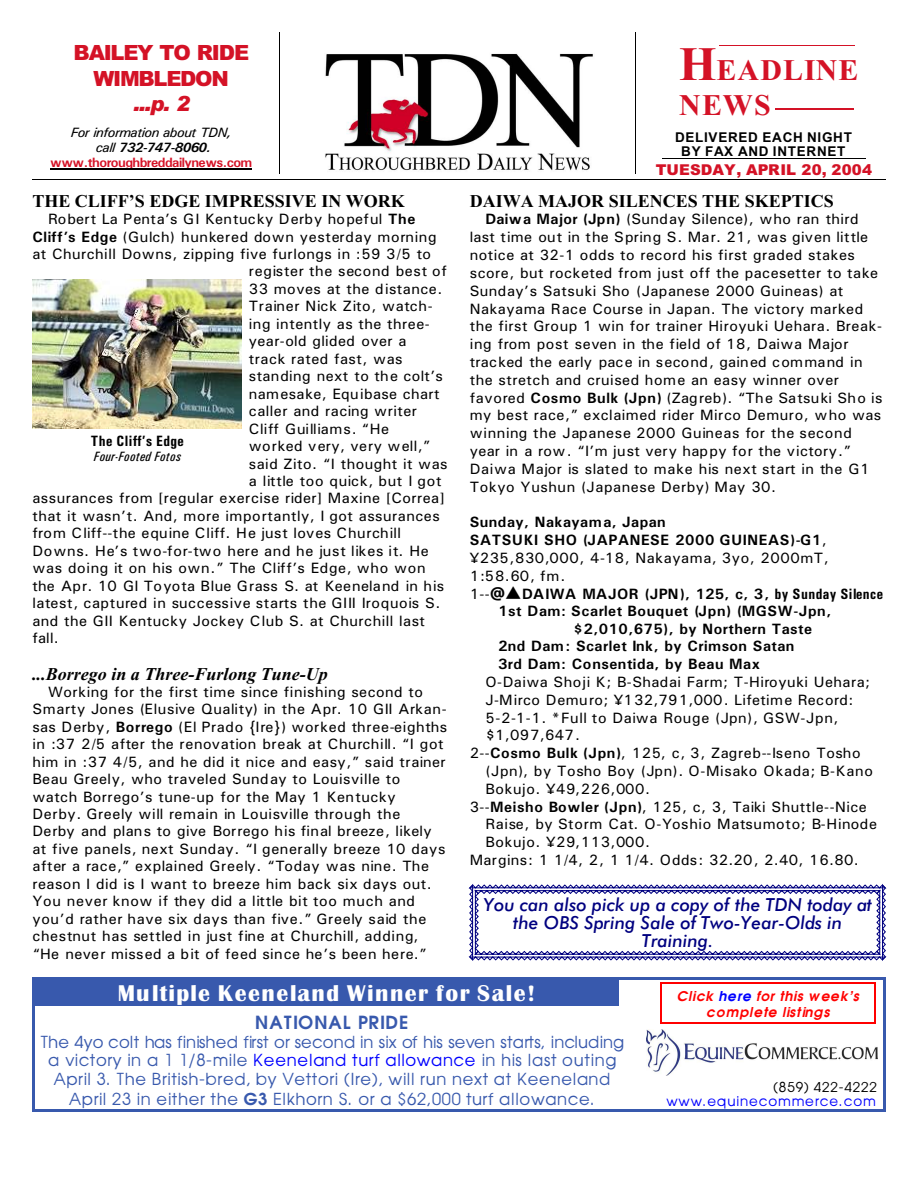
<style>
.page{position:relative;width:918px;height:1188px;background:#fff}
.page>*{position:absolute;margin:0;border:0;box-sizing:border-box;transform-origin:0 0}
.t1{font:700 30px/34.5px "Times New Roman";letter-spacing:.035em;color:#d41226}
.t2{font:22.35px "Scotsdale";letter-spacing:.07em;color:#fff}
.t3{font:900 21px/25.2px "Arial";letter-spacing:-.06em;color:#d41226;text-align:center}
.t4{font:italic 900 21px "Arial";color:#d41226}
.t5{font:italic 18px/18.3px "Futura Md BT";color:#000080;text-align:center}
.t6{font:700 18px "Times New Roman";color:#000}
.t7{font:italic 700 18px "Times New Roman";color:#000}
.t8{font:700 18px "Advance";letter-spacing:.06em;color:#3859ad}
.t9{font:16.5px/19.2px "Advance";letter-spacing:.035em;color:#3859ad;text-align:center}
.t10{font:15px/17.4px "Univers";letter-spacing:.03em;color:#000}
.t11{font:700 15px "Univers";letter-spacing:.03em;color:#000}
.t12{font:15px "Univers";letter-spacing:.01em;color:#000}
.t13{font:15px "Univers";letter-spacing:.055em;color:#000}
.t14{font:900 15px "Arial";letter-spacing:.005em;color:#d41226}
.t15{font:700 15px "Univers Condensed";letter-spacing:.03em;color:#000}
.t16{font:700 13.5px/15px "Univers";letter-spacing:-.04em;color:#d41226;text-align:center}
.t17{font:italic 700 13.5px/15.6px "Advance";letter-spacing:.06em;color:#f00;text-align:center}
.t18{font:700 13.5px/13.8px "Arial";letter-spacing:.055em;color:#000;text-align:center}
.t19{font:13.5px "Advance";letter-spacing:.065em;color:#00f}
.t20{font:italic 13.5px "Univers Condensed";letter-spacing:.02em;color:#000}
.t21{font:13.5px "Advance";letter-spacing:.065em;color:#000}
.s1{font-size:48px}
.s2{font-weight:400;font-style:italic;color:#000}
.s3{font-style:italic;color:#000}
.s4{font-weight:700}
.s5{font-weight:400}
.s6{font-family:"Univers Condensed"}
.s7{color:#00f}
</style>
<div class="page">
<img style="left:646px;top:1029px;width:231px;height:47px">
<div style="left:35px;top:980px;width:583px;height:26px;background:#3859ad"></div>
<hr style="left:660px;top:982px;width:2px;height:41px;background:#f00">
<hr style="left:875px;top:982px;width:1px;height:41px;background:#f00">
<hr style="left:660px;top:982px;width:216px;height:2px;background:#f00">
<hr style="left:660px;top:1022px;width:216px;height:1px;background:#f00">
<hr style="left:32px;top:977px;width:3px;height:135px;background:#3859ad">
<hr style="left:883px;top:977px;width:2px;height:135px;background:#3859ad">
<hr style="left:32px;top:977px;width:853px;height:3px;background:#3859ad">
<hr style="left:32px;top:1110px;width:853px;height:2px;background:#3859ad">
<img style="left:325px;top:53px;width:268px;height:118px">
<hr style="left:50px;top:169px;width:201px;height:1px;background:#000">
<hr style="left:662px;top:158px;width:204px;height:1px;background:#000">
<hr style="left:719px;top:45px;width:136px;height:1px;background:#d41226">
<hr style="left:776px;top:109px;width:78px;height:1px;background:#d41226">
<hr style="left:32px;top:179px;width:853px;height:1px;background:#000">
<hr style="left:280px;top:32px;width:1px;height:142px;background:#000">
<hr style="left:635px;top:32px;width:1px;height:142px;background:#000">
<img style="left:33px;top:280px;width:208px;height:148px">
<svg style="left:469px;top:884px;width:418px;height:77px"></svg>
<h3 class="t3" style="left:74px;top:43px;width:177px">BAILEY TO RIDE<br>WIMBLEDON</h3>
<h3 class="t4" style="left:133px;top:95px;width:58px">...p. 2</h3>
<h1 class="t1" style="left:679px;top:56px;width:181px"><span class="s1">H</span>EADLINE<br>NEWS</h1>
<p class="t16" style="left:50px;top:126px;width:204px"><span class="s2">For information about TDN,<br>call</span> <span class="s3">732-747-8060. </span>www.thoroughbreddailynews.com</p>
<p class="t18" style="left:675px;top:132px;width:178px">DELIVERED EACH NIGHT<br>BY FAX AND INTERNET</p>
<p class="t14" style="left:656px;top:165px;width:218px">TUESDAY, APRIL 20, 2004</p>
<p class="t6" style="left:32px;top:195px;width:374px">THE CLIFF’S EDGE IMPRESSIVE IN WORK</p>
<p class="t12" style="left:48px;top:214px;width:369px">Robert La Penta’s GI Kentucky Derby hopeful <span class="s4">The</span></p>
<p class="t10" style="left:32px;top:229px;width:406px"><span class="s4">Cliff’s Edge</span> (Gulch) hunkered down yesterday morning</p>
<p class="t10" style="left:32px;top:246px;width:400px">at Churchill Downs, zipping five furlongs in :59 3/5 to</p>
<p class="t10" style="left:249px;top:264px;width:199px">register the second best of</p>
<p class="t10" style="left:249px;top:281px;width:195px">33 moves at the distance.</p>
<p class="t10" style="left:249px;top:299px;width:185px">Trainer Nick Zito, watch-</p>
<p class="t10" style="left:249px;top:316px;width:182px">ing intently as the three-</p>
<p class="t10" style="left:249px;top:334px;width:159px">year-old glided over a</p>
<p class="t10" style="left:249px;top:351px;width:155px">track rated fast, was</p>
<p class="t10" style="left:249px;top:369px;width:196px">standing next to the colt’s</p>
<p class="t10" style="left:249px;top:386px;width:192px">namesake, Equibase chart</p>
<p class="t10" style="left:249px;top:404px;width:170px">caller and racing writer</p>
<p class="t13" style="left:249px;top:423px;width:142px">Cliff Guilliams. “He</p>
<p class="t10" style="left:249px;top:439px;width:183px">worked very, very well,”</p>
<p class="t10" style="left:249px;top:456px;width:200px">said Zito. “I thought it was</p>
<p class="t10" style="left:249px;top:473px;width:194px">a little too quick, but I got</p>
<p class="t10" style="left:32px;top:491px;width:414px">assurances from [regular exercise rider] Maxine [Correa]</p>
<p class="t10" style="left:32px;top:508px;width:409px">that it wasn’t. And, more importantly, I got assurances</p>
<p class="t12" style="left:32px;top:528px;width:370px">from Cliff--the equine Cliff. He just loves Churchill</p>
<p class="t13" style="left:32px;top:546px;width:398px">Downs. He’s two-for-two here and he just likes it. He</p>
<p class="t10" style="left:32px;top:561px;width:395px">was doing it on his own.” The Cliff’s Edge, who won</p>
<p class="t12" style="left:32px;top:580px;width:413px">the Apr. 10 GI Toyota Blue Grass S. at Keeneland in his</p>
<p class="t10" style="left:32px;top:596px;width:410px">latest, captured in successive starts the GIII Iroquois S.</p>
<p class="t10" style="left:32px;top:613px;width:394px">and the GII Kentucky Jockey Club S. at Churchill last</p>
<p class="t10" style="left:32px;top:631px;width:28px">fall.</p>
<p class="t7" style="left:32px;top:667px;width:297px">...Borrego in a Three-Furlong Tune-Up</p>
<p class="t10" style="left:32px;top:684px;width:417px;text-indent:16px">Working for the first time since finishing second to Smarty Jones (Elusive Quality) in the Apr. 10 GII Arkan&shy;sas Derby, <span class="s4">Borrego</span> (El Prado {Ire}) worked three-eighths in :37 2/5 after the renovation break at Churchill. “I got him in :37 4/5, and he did it nice and easy,” said trainer Beau Greely, who traveled Sunday to Louisville to watch Borrego’s tune-up for the May 1 Kentucky Derby. Greely will remain in Louisville through the<br>Derby and plans to give Borrego his final breeze, likely at five panels, next Sunday. “I generally breeze 10 days after a race,” explained Greely. “Today was nine. The reason I did is I want to breeze him back six days out.<br>You never know if they did a little bit too much and you’d rather have six days than five.” Greely said the chestnut has settled in just fine at Churchill, adding, “He never missed a bit of feed since he’s been here.”</p>
<p class="t15" style="left:91px;top:435px;width:95px">The Cliff’s Edge</p>
<p class="t20" style="left:94px;top:452px;width:89px">Four-Footed Fotos</p>
<p class="t6" style="left:470px;top:195px;width:366px">DAIWA MAJOR SILENCES THE SKEPTICS</p>
<p class="t10" style="left:470px;top:212px;width:414px;line-height:17.9px;text-indent:16px"><span class="s4">Daiwa Major (Jpn)</span> (Sunday Silence), who ran third last time out in the Spring S. Mar. 21, was given little notice at 32-1 odds to record his first graded stakes score, but rocketed from just off the pacesetter to take Sunday’s Satsuki Sho (Japanese 2000 Guineas) at Nakayama Race Course in Japan. The victory marked the first Group 1 win for trainer Hiroyuki Uehara. Break&shy;ing from post seven in the field of 18, Daiwa Major tracked the early pace in second, gained command in the stretch and cruised home an easy winner over favored <span class="s4">Cosmo Bulk (Jpn)</span> (Zagreb). “The Satsuki Sho is my best race,” exclaimed rider Mirco Demuro, who was winning the Japanese 2000 Guineas for the second year in a row. “I’m just very happy for the victory.” Daiwa Major is slated to make his next start in the G1<br>Tokyo Yushun (Japanese Derby) May 30.</p>
<p class="t11" style="left:470px;top:517px;width:198px">Sunday, Nakayama, Japan</p>
<p class="t11" style="left:470px;top:535px;width:359px">SATSUKI SHO (JAPANESE 2000 GUINEAS)-G1<span class="s5">,</span></p>
<p class="t10" style="left:470px;top:550px;width:361px">¥235,830,000, 4-18, Nakayama, 3yo, 2000mT,</p>
<p class="t10" style="left:470px;top:568px;width:97px">1:58.60, fm.</p>
<p class="t11" style="left:470px;top:588px;width:415px"><span class="s5">1--</span>@▲DAIWA MAJOR (JPN), 125, c, 3, <span class="s6">by Sunday Silence</span></p>
<p class="t11" style="left:498px;top:606px;width:335px">1st Dam: Scarlet Bouquet (Jpn) (MGSW-Jpn,</p>
<p class="t11" style="left:574px;top:623px;width:240px">$2,010,675), by Northern Taste</p>
<p class="t11" style="left:498px;top:641px;width:298px">2nd Dam: Scarlet Ink, by Crimson Satan</p>
<p class="t11" style="left:498px;top:659px;width:263px">3rd Dam: Consentida, by Beau Max</p>
<p class="t10" style="left:485px;top:674px;width:386px">O-Daiwa Shoji K; B-Shadai Farm; T-Hiroyuki Uehara;</p>
<p class="t10" style="left:485px;top:692px;width:369px">J-Mirco Demuro; ¥132,791,000. Lifetime Record:</p>
<p class="t10" style="left:485px;top:710px;width:355px">5-2-1-1. *Full to Daiwa Rouge (Jpn), GSW-Jpn,</p>
<p class="t10" style="left:485px;top:728px;width:96px">$1,097,647.</p>
<p class="t10" style="left:470px;top:746px;width:392px">2--<span class="s4">Cosmo Bulk (Jpn)</span>, 125, c, 3, Zagreb--Iseno Tosho</p>
<p class="t10" style="left:485px;top:763px;width:389px">(Jpn), by Tosho Boy (Jpn). O-Misako Okada; B-Kano</p>
<p class="t10" style="left:485px;top:781px;width:166px">Bokujo. ¥49,226,000.</p>
<p class="t10" style="left:470px;top:799px;width:399px">3--<span class="s4">Meisho Bowler (Jpn)</span>, 125, c, 3, Taiki Shuttle--Nice</p>
<p class="t10" style="left:485px;top:817px;width:393px">Raise, by Storm Cat. O-Yoshio Matsumoto; B-Hinode</p>
<p class="t10" style="left:485px;top:835px;width:166px">Bokujo. ¥29,113,000.</p>
<p class="t10" style="left:470px;top:853px;width:390px">Margins: 1 1/4, 2, 1 1/4. Odds: 32.20, 2.40, 16.80.</p>
<p class="t5" style="left:483px;top:897px;width:390px">You can also pick up a copy of the TDN today at the OBS Spring Sale of Two-Year-Olds in<br>Training.</p>
<h2 class="t2" style="left:118px;top:982px;width:419px">Multiple Keeneland Winner for Sale!</h2>
<p class="t17" style="left:677px;top:990px;width:184px">Click <span class="s7">here</span> for this week’s complete listings</p>
<p class="t8" style="left:255px;top:1016px;width:155px">NATIONAL PRIDE</p>
<p class="t9" style="left:41px;top:1034px;width:585px">The 4yo colt has finished first or second in six of his seven starts, including a victory in a 1 1/8-mile <span class="s7">Keeneland turf allowance</span> in his last outing April 3. The British-bred, by Vettori (Ire), will run next at Keeneland April 23 in either the <span class="s4">G3</span> Elkhorn S. or a $62,000 turf allowance.</p>
<p class="t21" style="left:773px;top:1081px;width:105px">(859) 422-4222</p>
<p class="t19" style="left:666px;top:1096px;width:211px">www.equinecommerce.com</p>
</div>
